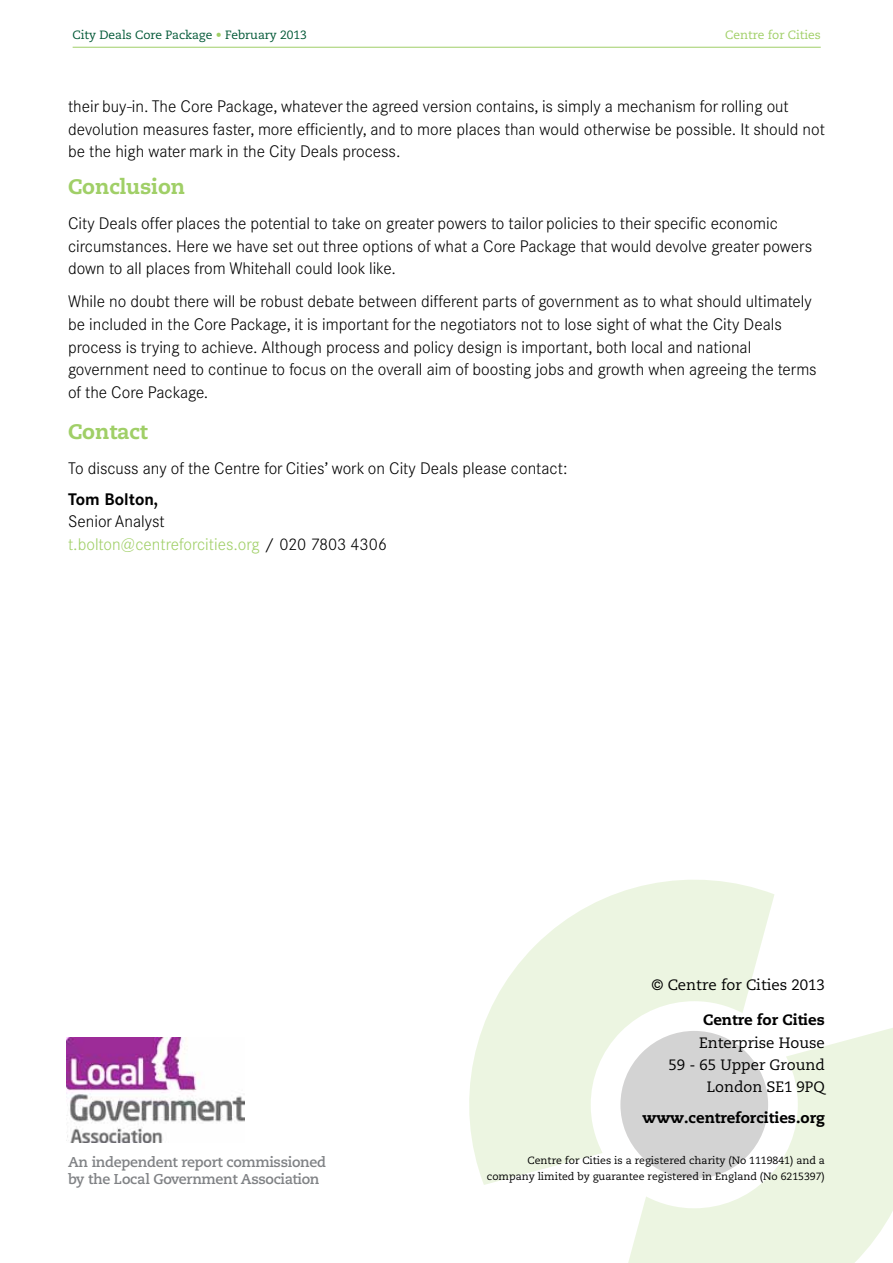
<style>
.page{position:relative;width:893px;height:1263px;background:#fff}
.page>*{position:absolute;margin:0;border:0;box-sizing:border-box;transform-origin:0 0}
.t1{font:800 21px "Caecilia LT Std";letter-spacing:-.005em;color:#a0cf67}
.t2{font:300 16.5px/22.5px "Corporate SBQ";color:#000}
.t3{font:300 16.5px/22.5px "Corporate SBQ";color:#a0cf67}
.t4{font:700 16.5px "Corporate SBQ";color:#000}
.t5{font:15px/22.4px "Caecilia LT Std";color:#000;text-align:right}
.t6{font:800 15px "Caecilia LT Std";color:#000}
.t7{font:700 14.25px/17.1px "Caecilia LT Std";letter-spacing:-.02em;color:#808285}
.t8{font:12px "Caecilia LT Std";color:#005836}
.t9{font:12px "Caecilia LT Std";color:#a0cf67}
.t10{font:10.5px/15.5px "Caecilia LT Std";color:#000;text-align:right}
.s1{color:#a0cf67}
.s2{color:#000}
</style>
<div class="page">
<svg style="left:469px;top:880px;width:424px;height:383px;fill:#ecf5e1"></svg>
<svg style="left:620px;top:1031px;width:148px;height:147px"></svg>
<hr style="left:73px;top:47px;width:748px;height:1px;background:#a0cf67">
<img style="left:67px;top:1037px;width:177px;height:105px">
<p class="t8" style="left:73px;top:28px;width:236px">City Deals Core Package <span class="s1">•</span> February 2013</p>
<p class="t9" style="left:725px;top:28px;width:97px">Centre for Cities</p>
<p class="t2" style="left:68px;top:95px;width:758px">their buy-in. The Core Package, whatever the agreed version contains, is simply a mechanism for rolling out devolution measures faster, more efficiently, and to more places than would otherwise be possible. It should not be the high water mark in the City Deals process.</p>
<p class="t1" style="left:68px;top:174px;width:119px">Conclusion</p>
<p class="t2" style="left:68px;top:212px;width:746px">City Deals offer places the potential to take on greater powers to tailor policies to their specific economic circumstances. Here we have set out three options of what a Core Package that would devolve greater powers down to all places from Whitehall could look like.</p>
<p class="t2" style="left:68px;top:291px;width:750px">While no doubt there will be robust debate between different parts of government as to what should ultimately be included in the Core Package, it is important for the negotiators not to lose sight of what the City Deals process is trying to achieve. Although process and policy design is important, both local and national government need to continue to focus on the overall aim of boosting jobs and growth when agreeing the terms of the Core Package.</p>
<p class="t1" style="left:68px;top:418px;width:81px">Contact</p>
<p class="t2" style="left:68px;top:457px;width:501px">To discuss any of the Centre for Cities’ work on City Deals please contact:</p>
<p class="t4" style="left:68px;top:489px;width:92px">Tom Bolton,</p>
<p class="t3" style="left:68px;top:510px;width:320px"><span class="s2">Senior Analyst<br></span>t.bolton@centreforcities.org <span class="s2">/ 020 7803 4306</span></p>
<p class="t7" style="left:68px;top:1153px;width:260px">An independent report commissioned by the Local Government Association</p>
<p class="t5" style="left:651px;top:974px;width:175px">© Centre for Cities 2013</p>
<p class="t6" style="left:703px;top:1011px;width:123px">Centre for Cities</p>
<p class="t5" style="left:668px;top:1031px;width:158px">Enterprise House<br>59 - 65 Upper Ground<br>London SE1 9PQ</p>
<p class="t6" style="left:642px;top:1108px;width:184px">www.centreforcities.org</p>
<p class="t10" style="left:487px;top:1153px;width:340px">Centre for Cities is a registered charity (No 1119841) and a company limited by guarantee registered in England (No 6215397)</p>
</div>
